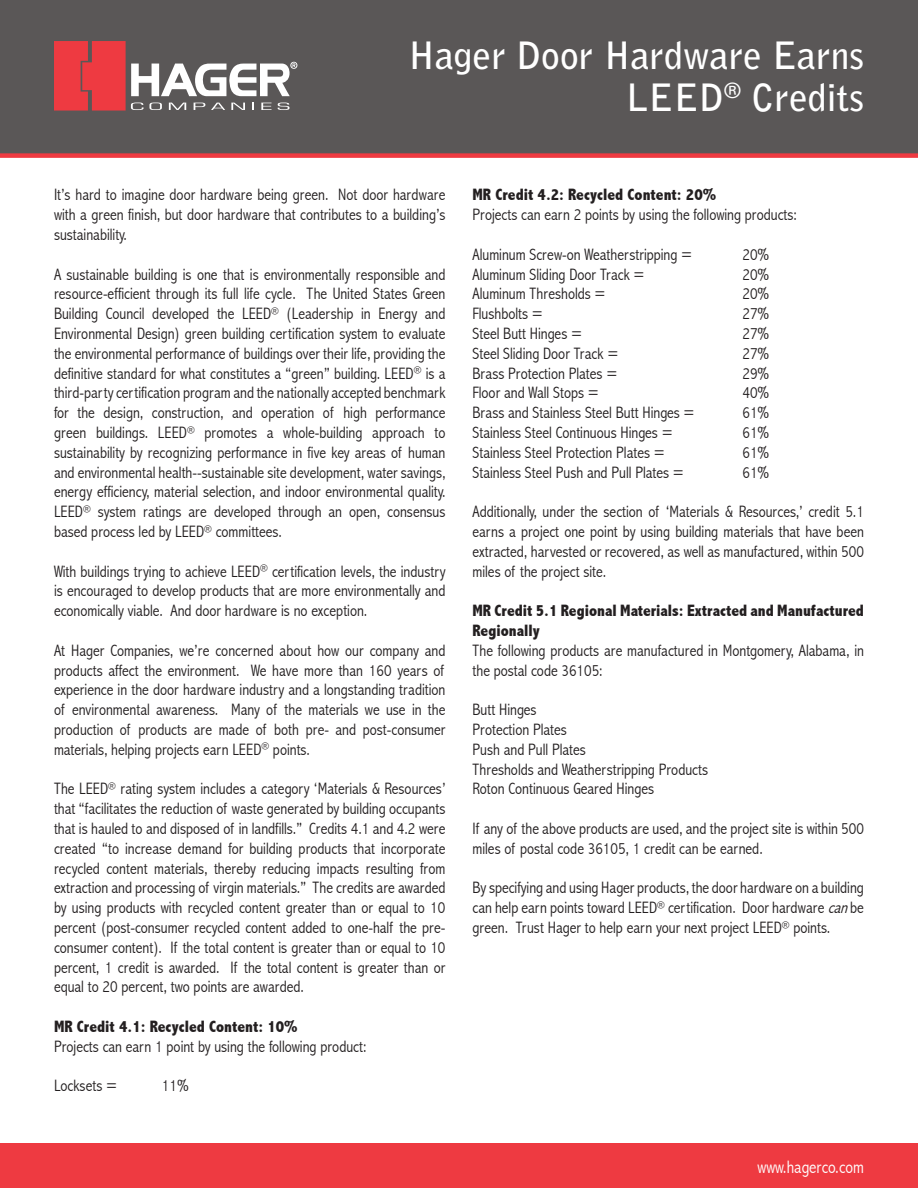
<style>
.page{position:relative;width:918px;height:1188px;background:#fff}
.page>*{position:absolute;margin:0;border:0;box-sizing:border-box;transform-origin:0 0}
.t1{font:700 37.5px "Bell Gothic Std";color:#fff}
.t2{font:300 condensed 18px "Abadi";color:#fff}
.t3{font:300 condensed 16.5px/19.8px "Abadi";color:#231f20;text-align:justify}
.t4{font:800 condensed 16.5px/19.8px "Abadi";color:#231f20}
.s1{font-style:italic}
</style>
<div class="page">
<div style="left:0;top:0;width:918px;height:153px;background:#5a5757"></div>
<svg style="left:54px;top:41px;width:243px;height:70px"></svg>
<div style="left:0;top:153px;width:918px;height:5px;background:#ee3a41"></div>
<div style="left:0;top:1143px;width:918px;height:45px;background:#ee3a41"></div>
<p class="t1" style="left:408px;top:32px;width:457px">Hager Door Hardware Earns</p>
<p class="t1" style="left:626px;top:74px;width:240px">LEED<sup>®</sup> Credits</p>
<p class="t3" style="left:54px;top:185px;width:393px">It’s hard to imagine door hardware being green. Not door hardware with a green finish, but door hardware that contributes to a building’s sustainability.</p>
<p class="t3" style="left:54px;top:264px;width:393px">A sustainable building is one that is environmentally responsible and resource-efficient through its full life cycle. The United States Green Building Council developed the LEED<sup>®</sup> (Leadership in Energy and Environmental Design) green building certification system to evaluate the environmental performance of buildings over their life, providing the definitive standard for what constitutes a “green” building. LEED<sup>®</sup> is a third-party certification program and the nationally accepted benchmark for the design, construction, and operation of high performance green buildings. LEED<sup>®</sup> promotes a whole-building approach to sustainability by recognizing performance in five key areas of human and environmental health--sustainable site development, water savings, energy efficiency, material selection, and indoor environmental quality.<br>LEED<sup>®</sup> system ratings are developed through an open, consensus based process led by LEED<sup>®</sup> committees.</p>
<p class="t3" style="left:54px;top:561px;width:393px">With buildings trying to achieve LEED<sup>®</sup> certification levels, the industry is encouraged to develop products that are more environmentally and economically viable. And door hardware is no exception.</p>
<p class="t3" style="left:54px;top:640px;width:393px">At Hager Companies, we’re concerned about how our company and products affect the environment. We have more than 160 years of experience in the door hardware industry and a longstanding tradition of environmental awareness. Many of the materials we use in the production of products are made of both pre- and post-consumer materials, helping projects earn LEED<sup>®</sup> points.</p>
<p class="t3" style="left:54px;top:779px;width:393px">The LEED<sup>®</sup> rating system includes a category ‘Materials &amp; Resources’ that “facilitates the reduction of waste generated by building occupants that is hauled to and disposed of in landfills.” Credits 4.1 and 4.2 were created “to increase demand for building products that incorporate recycled content materials, thereby reducing impacts resulting from extraction and processing of virgin materials.” The credits are awarded by using products with recycled content greater than or equal to 10 percent (post-consumer recycled content added to one-half the pre&shy;consumer content). If the total content is greater than or equal to 10 percent, 1 credit is awarded. If the total content is greater than or equal to 20 percent, two points are awarded.</p>
<p class="t4" style="left:54px;top:1017px;width:245px">MR Credit 4.1: Recycled Content: 10%</p>
<p class="t3" style="left:54px;top:1036px;width:314px">Projects can earn 1 point by using the following product:</p>
<p class="t3" style="left:54px;top:1076px;width:65px">Locksets =</p>
<p class="t3" style="left:162px;top:1076px;width:28px">11%</p>
<p class="t4" style="left:472px;top:185px;width:245px">MR Credit 4.2: Recycled Content: 20%</p>
<p class="t3" style="left:472px;top:205px;width:326px">Projects can earn 2 points by using the following products:</p>
<p class="t3" style="left:472px;top:244px;width:221px">Aluminum Screw-on Weatherstripping =</p>
<p class="t3" style="left:743px;top:244px;width:28px">20%</p>
<p class="t3" style="left:472px;top:264px;width:174px">Aluminum Sliding Door Track =</p>
<p class="t3" style="left:743px;top:264px;width:28px">20%</p>
<p class="t3" style="left:472px;top:284px;width:135px">Aluminum Thresholds =</p>
<p class="t3" style="left:743px;top:284px;width:28px">20%</p>
<p class="t3" style="left:472px;top:304px;width:72px">Flushbolts =</p>
<p class="t3" style="left:743px;top:304px;width:28px">27%</p>
<p class="t3" style="left:472px;top:324px;width:111px">Steel Butt Hinges =</p>
<p class="t3" style="left:743px;top:324px;width:28px">27%</p>
<p class="t3" style="left:472px;top:343px;width:147px">Steel Sliding Door Track =</p>
<p class="t3" style="left:743px;top:343px;width:28px">27%</p>
<p class="t3" style="left:472px;top:363px;width:146px">Brass Protection Plates =</p>
<p class="t3" style="left:743px;top:363px;width:28px">29%</p>
<p class="t3" style="left:472px;top:383px;width:128px">Floor and Wall Stops =</p>
<p class="t3" style="left:743px;top:383px;width:28px">40%</p>
<p class="t3" style="left:472px;top:403px;width:224px">Brass and Stainless Steel Butt Hinges =</p>
<p class="t3" style="left:743px;top:403px;width:28px">61%</p>
<p class="t3" style="left:472px;top:423px;width:202px">Stainless Steel Continuous Hinges =</p>
<p class="t3" style="left:743px;top:423px;width:28px">61%</p>
<p class="t3" style="left:472px;top:442px;width:194px">Stainless Steel Protection Plates =</p>
<p class="t3" style="left:743px;top:442px;width:28px">61%</p>
<p class="t3" style="left:472px;top:462px;width:213px">Stainless Steel Push and Pull Plates =</p>
<p class="t3" style="left:743px;top:462px;width:28px">61%</p>
<p class="t3" style="left:472px;top:502px;width:393px">Additionally, under the section of ‘Materials &amp; Resources,’ credit 5.1 earns a project one point by using building materials that have been extracted, harvested or recovered, as well as manufactured, within 500 miles of the project site.</p>
<p class="t4" style="left:472px;top:601px;width:393px">MR Credit 5.1 Regional Materials: Extracted and Manufactured<br>Regionally</p>
<p class="t3" style="left:472px;top:640px;width:393px">The following products are manufactured in Montgomery, Alabama, in the postal code 36105:</p>
<p class="t3" style="left:472px;top:700px;width:66px">Butt Hinges</p>
<p class="t3" style="left:472px;top:720px;width:96px">Protection Plates</p>
<p class="t3" style="left:472px;top:739px;width:115px">Push and Pull Plates</p>
<p class="t3" style="left:472px;top:759px;width:237px">Thresholds and Weatherstripping Products</p>
<p class="t3" style="left:472px;top:779px;width:183px">Roton Continuous Geared Hinges</p>
<p class="t3" style="left:472px;top:819px;width:393px">If any of the above products are used, and the project site is within 500 miles of postal code 36105, 1 credit can be earned.</p>
<p class="t3" style="left:472px;top:878px;width:393px">By specifying and using Hager products, the door hardware on a building can help earn points toward LEED<sup>®</sup> certification. Door hardware <span class="s1">can</span>be green. Trust Hager to help earn your next project LEED<sup>®</sup> points.</p>
<p class="t2" style="left:758px;top:1156px;width:108px">www.hagerco.com</p>
</div>
